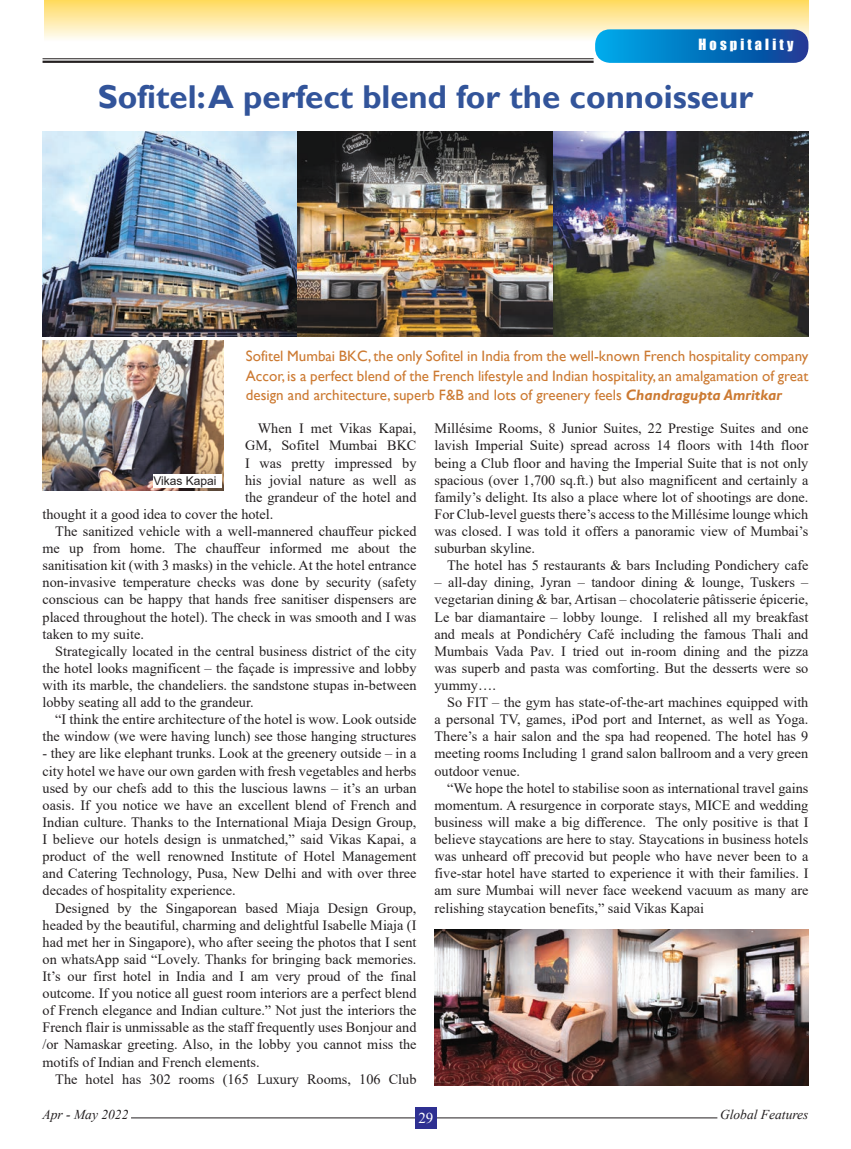
<style>
.page{position:relative;width:851px;height:1149px;background:#fff}
.page>*{position:absolute;margin:0;border:0;box-sizing:border-box;transform-origin:0 0}
.t1{font:700 33px "Gill Sans";color:#32549a}
.t2{font:15px/19.5px "Gill Sans";color:#cc7a32;text-align:justify}
.t3{font:15px "Times New Roman";color:#fff}
.t4{font:14.25px/17.1px "Times New Roman";color:#231f20;text-align:justify}
.t5{font:14.25px "Impact";letter-spacing:.22em;color:#fff}
.t6{font:italic 13.5px "Times New Roman";color:#231f20}
.t7{font:12px "Arial";color:#231f20}
.s1{font-weight:700;font-style:italic}
</style>
<div class="page">
<div style="left:44px;top:0;width:764px;height:41px;background:linear-gradient(to bottom,#ffda5e,#fefdf8)"></div>
<svg style="left:595px;top:29px;width:213px;height:34px;background:#0875bf"></svg>
<hr style="left:43px;top:61px;width:550px;height:2px;background:#231f20">
<hr style="left:43px;top:58px;width:550px;height:1px;background:#231f20">
<hr style="left:131px;top:1117px;width:586px;height:1px;background:#231f20">
<div style="left:415px;top:1106px;width:21px;height:22px;background:#2e3092"></div>
<img style="left:43px;top:340px;width:181px;height:150px">
<div style="left:153px;top:474px;width:68px;height:14px;background:#fff"></div>
<img style="left:43px;top:132px;width:255px;height:204px">
<img style="left:298px;top:132px;width:255px;height:204px">
<img style="left:553px;top:132px;width:255px;height:204px">
<img style="left:434px;top:929px;width:374px;height:155px">
<p class="t5" style="left:698px;top:33px;width:96px">Hospitality</p>
<p class="t1" style="left:98px;top:77px;width:657px">Sofitel: A perfect blend for the connoisseur</p>
<p class="t2" style="left:246px;top:347px;width:564px">Sofitel Mumbai BKC, the only Sofitel in India from the well-known French hospitality company Accor, is a perfect blend of the French lifestyle and Indian hospitality, an amalgamation of great design and architecture, superb F&amp;B and lots of greenery feels <span class="s1">Chandragupta Amritkar</span></p>
<p class="t4" style="left:258px;top:419px;width:160px">When I met Vikas Kapai,</p>
<p class="t4" style="left:245px;top:436px;width:173px">GM, Sofitel Mumbai BKC</p>
<p class="t4" style="left:245px;top:453px;width:173px">I was pretty impressed by</p>
<p class="t4" style="left:245px;top:470px;width:173px">his jovial nature as well as</p>
<p class="t4" style="left:245px;top:488px;width:173px">the grandeur of the hotel and</p>
<p class="t4" style="left:43px;top:505px;width:232px">thought it a good idea to cover the hotel.</p>
<p class="t4" style="left:43px;top:522px;width:375px;text-indent:13px">The sanitized vehicle with a well-mannered chauffeur picked me up from home. The chauffeur informed me about the sanitisation kit (with 3 masks) in the vehicle. At the hotel entrance non-invasive temperature checks was done by security (safety conscious can be happy that hands free sanitiser dispensers are placed throughout the hotel). The check in was smooth and I was taken to my suite.</p>
<p class="t4" style="left:43px;top:641px;width:375px;text-indent:13px">Strategically located in the central business district of the city the hotel looks magnificent – the façade is impressive and lobby with its marble, the chandeliers. the sandstone stupas in-between lobby seating all add to the grandeur.</p>
<p class="t4" style="left:43px;top:710px;width:375px;text-align:right">“I think the entire architecture of the hotel is wow. Look outside the window (we were having lunch) see those hanging structures</p>
<p class="t4" style="left:43px;top:744px;width:375px">- they are like elephant trunks. Look at the greenery outside – in a city hotel we have our own garden with fresh vegetables and herbs used by our chefs add to this the luscious lawns – it’s an urban oasis. If you notice we have an excellent blend of French and Indian culture. Thanks to the International Miaja Design Group, I believe our hotels design is unmatched,” said Vikas Kapai, a product of the well renowned Institute of Hotel Management and Catering Technology, Pusa, New Delhi and with over three decades of hospitality experience.</p>
<p class="t4" style="left:43px;top:898px;width:375px;text-indent:13px">Designed by the Singaporean based Miaja Design Group, headed by the beautiful, charming and delightful Isabelle Miaja (I had met her in Singapore), who after seeing the photos that I sent on whatsApp said “Lovely. Thanks for bringing back memories.<br>It’s our first hotel in India and I am very proud of the final outcome. If you notice all guest room interiors are a perfect blend of French elegance and Indian culture.” Not just the interiors the French flair is unmissable as the staff frequently uses Bonjour and /or Namaskar greeting. Also, in the lobby you cannot miss the motifs of Indian and French elements.</p>
<p class="t4" style="left:55px;top:1069px;width:362px">The hotel has 302 rooms (165 Luxury Rooms, 106 Club</p>
<p class="t7" style="left:153px;top:472px;width:65px">Vikas Kapai</p>
<p class="t4" style="left:434px;top:419px;width:375px">Millésime Rooms, 8 Junior Suites, 22 Prestige Suites and one lavish Imperial Suite) spread across 14 floors with 14th floor being a Club floor and having the Imperial Suite that is not only spacious (over 1,700 sq.ft.) but also magnificent and certainly a family’s delight. Its also a place where lot of shootings are done.<br>For Club-level guests there’s access to the Millésime lounge which was closed. I was told it offers a panoramic view of Mumbai’s suburban skyline.</p>
<p class="t4" style="left:447px;top:556px;width:362px">The hotel has 5 restaurants &amp; bars Including Pondichery cafe</p>
<p class="t4" style="left:434px;top:573px;width:375px">– all-day dining, Jyran – tandoor dining &amp; lounge, Tuskers – vegetarian dining &amp; bar, Artisan – chocolaterie pâtisserie épicerie, Le bar diamantaire – lobby lounge. I relished all my breakfast and meals at Pondichéry Café including the famous Thali and Mumbais Vada Pav. I tried out in-room dining and the pizza was superb and pasta was comforting. But the desserts were so yummy….</p>
<p class="t4" style="left:434px;top:693px;width:375px;text-indent:13px">So FIT – the gym has state-of-the-art machines equipped with a personal TV, games, iPod port and Internet, as well as Yoga.<br>There’s a hair salon and the spa had reopened. The hotel has 9 meeting rooms Including 1 grand salon ballroom and a very green outdoor venue.</p>
<p class="t4" style="left:434px;top:778px;width:375px;text-indent:13px">“We hope the hotel to stabilise soon as international travel gains momentum. A resurgence in corporate stays, MICE and wedding business will make a big difference. The only positive is that I believe staycations are here to stay. Staycations in business hotels was unheard off precovid but people who have never been to a five-star hotel have started to experience it with their families. I am sure Mumbai will never face weekend vacuum as many are relishing staycation benefits,” said Vikas Kapai</p>
<p class="t6" style="left:43px;top:1104px;width:87px">Apr - May 2022</p>
<p class="t6" style="left:720px;top:1104px;width:90px">Global Features</p>
<p class="t3" style="left:418px;top:1107px;width:16px">29</p>
</div>
